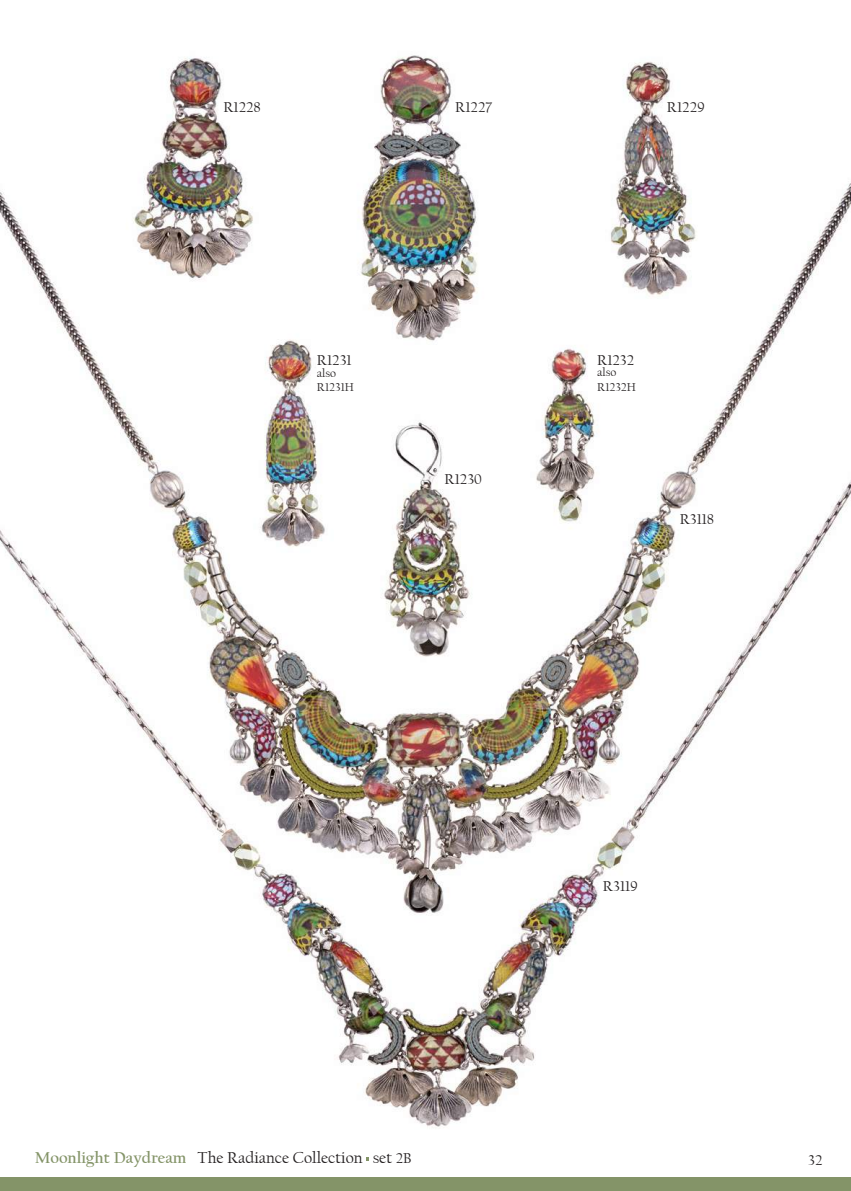
<style>
.page{position:relative;width:851px;height:1191px;background:#fff}
.page>*{position:absolute;margin:0;border:0;box-sizing:border-box;transform-origin:0 0}
.t1{font:16.5px "Californian FB";color:#231f20}
.t2{font:15px "Californian FB";color:#231f20}
.t3{font:12px/14.4px "Californian FB";color:#231f20}
.s1{font-weight:700;color:#849468}
.s2{font-size:15px}
</style>
<div class="page">
<img style="left:0;top:55px;width:850px;height:1106px">
<div style="left:0;top:1177px;width:850px;height:14px;background:#849468"></div>
<svg style="left:804px;top:1151px;width:21px;height:10px"></svg>
<p class="t2" style="left:223px;top:98px;width:39px">R1228</p>
<p class="t2" style="left:455px;top:98px;width:38px">R1227</p>
<p class="t2" style="left:317px;top:352px;width:36px">R1231</p>
<p class="t3" style="left:317px;top:366px;width:38px">also<br>R1231H</p>
<p class="t2" style="left:444px;top:470px;width:39px">R1230</p>
<p class="t2" style="left:666px;top:98px;width:39px">R1229</p>
<p class="t2" style="left:597px;top:352px;width:39px">R1232</p>
<p class="t3" style="left:597px;top:365px;width:40px">also<br>R1232H</p>
<p class="t2" style="left:679px;top:510px;width:36px">R3118</p>
<p class="t1" style="left:35px;top:1148px;width:378px"><span class="s1">Moonlight Daydream</span> The Radiance Collection set <span class="s2">2B</span></p>
<p class="t2" style="left:603px;top:877px;width:36px">R3119</p>
<p class="t2" style="left:808px;top:1152px;width:16px">32</p>
</div>
